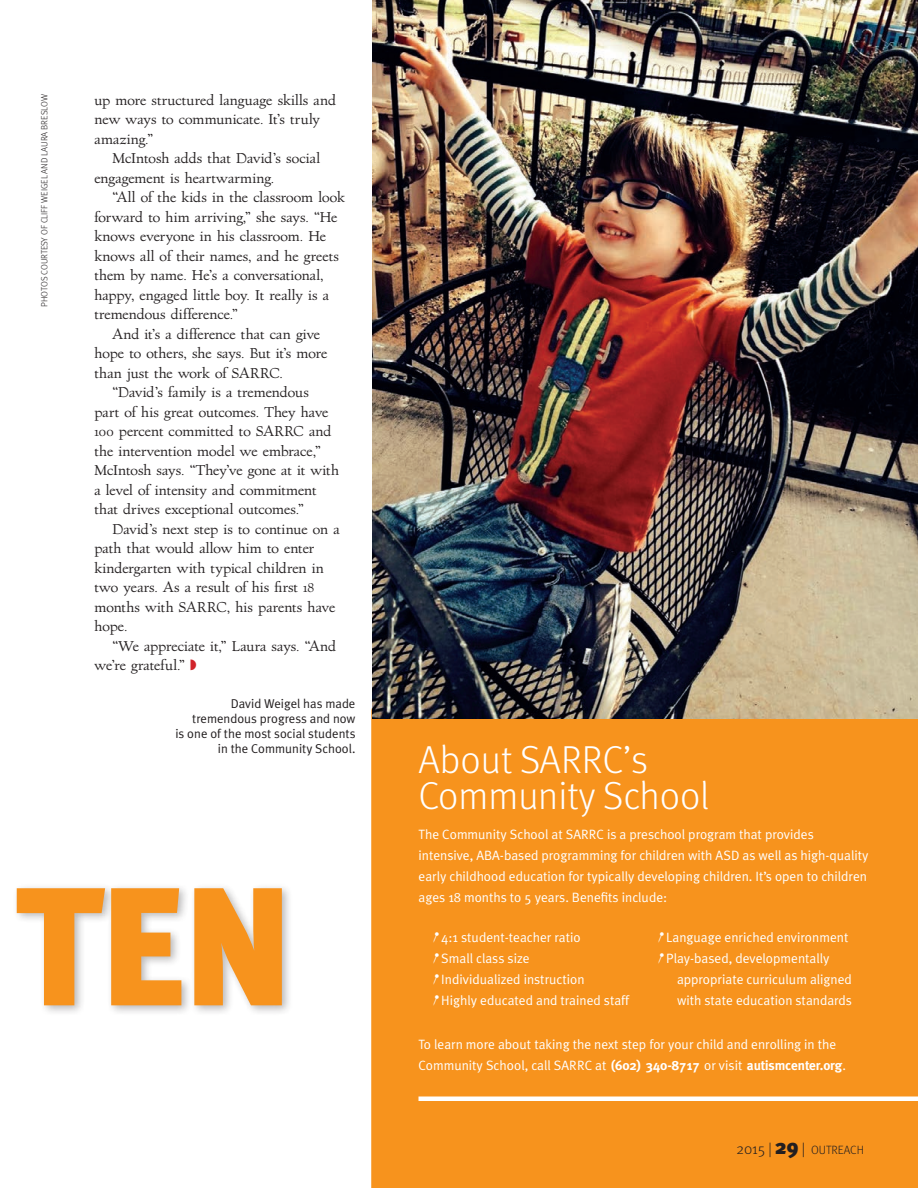
<style>
.page{position:relative;width:918px;height:1188px;background:#fff}
.page>*{position:absolute;margin:0;border:0;box-sizing:border-box;transform-origin:0 0}
.t1{font:900 168px "Meta Plus";color:#f7931d}
.t2{font:300 39px/36px "Meta";color:#fff}
.t3{font:13.5px/19.5px "Village";color:#231f20}
.t4{font:13.5px/21px "Meta Plus Normal";color:#fff}
.t5{font:12.9px/15px "Meta Plus Normal";color:#231f20;text-align:right}
.t6{font:300 12px "Meta";color:#231f20}
.t7{font:300 9px "Meta";color:#231f20}
.s1{font-family:"Meta";font-weight:700}
.s2{font-size:15px}
.s3{font-family:"Meta Plus";font-weight:900;font-size:21px}
</style>
<div class="page">
<div style="left:371px;top:708px;width:547px;height:480px;background:#f7931d"></div>
<div style="left:0;top:881px;width:293px;height:137px;background:#231f20;opacity:.32"></div>
<img style="left:372px;top:0;width:546px;height:718px">
<div style="left:418px;top:1096px;width:500px;height:5px;background:#fff"></div>
<svg style="left:433px;top:931px;width:6px;height:11px"></svg>
<svg style="left:433px;top:952px;width:6px;height:11px"></svg>
<svg style="left:433px;top:974px;width:6px;height:10px"></svg>
<svg style="left:433px;top:995px;width:6px;height:10px"></svg>
<svg style="left:658px;top:932px;width:6px;height:10px"></svg>
<svg style="left:658px;top:953px;width:6px;height:10px"></svg>
<p class="t7" style="left:39px;top:307px;width:214px;rotate:-90deg">PHOTOS COURTESY OF CLIFF WEIGEL AND LAURA BRESLOW</p>
<p class="t3" style="left:94px;top:91px;width:243px">up more structured language skills and new ways to communicate. It’s truly amazing.”</p>
<p class="t3" style="left:94px;top:149px;width:227px;text-indent:18px">McIntosh adds that David’s social engagement is heartwarming.</p>
<p class="t3" style="left:112px;top:188px;width:234px">“All of the kids in the classroom look</p>
<p class="t3" style="left:94px;top:207px;width:244px">forward to him arriving,” she says. “He</p>
<p class="t3" style="left:94px;top:227px;width:233px">knows everyone in his classroom. He</p>
<p class="t3" style="left:94px;top:246px;width:246px">knows all of their names, and he greets</p>
<p class="t3" style="left:94px;top:266px;width:231px">them by name. He’s a conversational,</p>
<p class="t3" style="left:94px;top:285px;width:236px">happy, engaged little boy. It really is a</p>
<p class="t3" style="left:94px;top:305px;width:145px">tremendous difference.”</p>
<p class="t3" style="left:112px;top:324px;width:209px">And it’s a difference that can give</p>
<p class="t3" style="left:94px;top:344px;width:234px">hope to others, she says. But it’s more</p>
<p class="t3" style="left:94px;top:363px;width:190px">than just the work of SARRC.</p>
<p class="t3" style="left:112px;top:383px;width:198px">“David’s family is a tremendous</p>
<p class="t3" style="left:94px;top:402px;width:236px">part of his great outcomes. They have</p>
<p class="t3" style="left:94px;top:422px;width:239px">100 percent committed to SARRC and</p>
<p class="t3" style="left:94px;top:441px;width:228px">the intervention model we embrace,”</p>
<p class="t3" style="left:94px;top:461px;width:246px">McIntosh says. “They’ve gone at it with</p>
<p class="t3" style="left:94px;top:480px;width:224px">a level of intensity and commitment</p>
<p class="t3" style="left:94px;top:500px;width:211px">that drives exceptional outcomes.”</p>
<p class="t3" style="left:112px;top:519px;width:229px">David’s next step is to continue on a</p>
<p class="t3" style="left:94px;top:539px;width:221px">path that would allow him to enter</p>
<p class="t3" style="left:94px;top:558px;width:231px">kindergarten with typical children in</p>
<p class="t3" style="left:94px;top:578px;width:221px">two years. As a result of his first 18</p>
<p class="t3" style="left:94px;top:597px;width:242px">months with SARRC, his parents have</p>
<p class="t3" style="left:94px;top:617px;width:35px">hope.</p>
<p class="t3" style="left:112px;top:636px;width:225px">“We appreciate it,” Laura says. “And</p>
<p class="t3" style="left:94px;top:656px;width:92px">we’re grateful.”</p>
<p class="t5" style="left:175px;top:696px;width:182px">David Weigel has made tremendous progress and now<br>is one of the most social students in the Community School.</p>
<h1 class="t1" style="left:15px;top:849px;width:282px">TEN</h1>
<h2 class="t2" style="left:418px;top:742px;width:292px">About SARRC’s<br>Community School</h2>
<p class="t4" style="left:418px;top:824px;width:451px">The Community School at SARRC is a preschool program that provides intensive, ABA-based programming for children with ASD as well as high-quality early childhood education for typically developing children. It’s open to children ages 18 months to 5 years. Benefits include:</p>
<p class="t4" style="left:441px;top:926px;width:189px">4:1 student-teacher ratio<br>Small class size<br>Individualized instruction<br>Highly educated and trained staff</p>
<p class="t4" style="left:666px;top:926px;width:184px">Language enriched environment<br>Play-based, developmentally</p>
<p class="t4" style="left:677px;top:968px;width:177px">appropriate curriculum aligned with state education standards</p>
<p class="t4" style="left:418px;top:1034px;width:429px">To learn more about taking the next step for your child and enrolling in the<br>Community School, call SARRC at <span class="s1">(602) 340-8717</span> or visit <span class="s1">autismcenter.org</span>.</p>
<p class="t6" style="left:736px;top:1144px;width:129px"><span class="s2">2015 |</span> <span class="s3">29</span> <span class="s2">|</span> OUTREACH</p>
</div>
